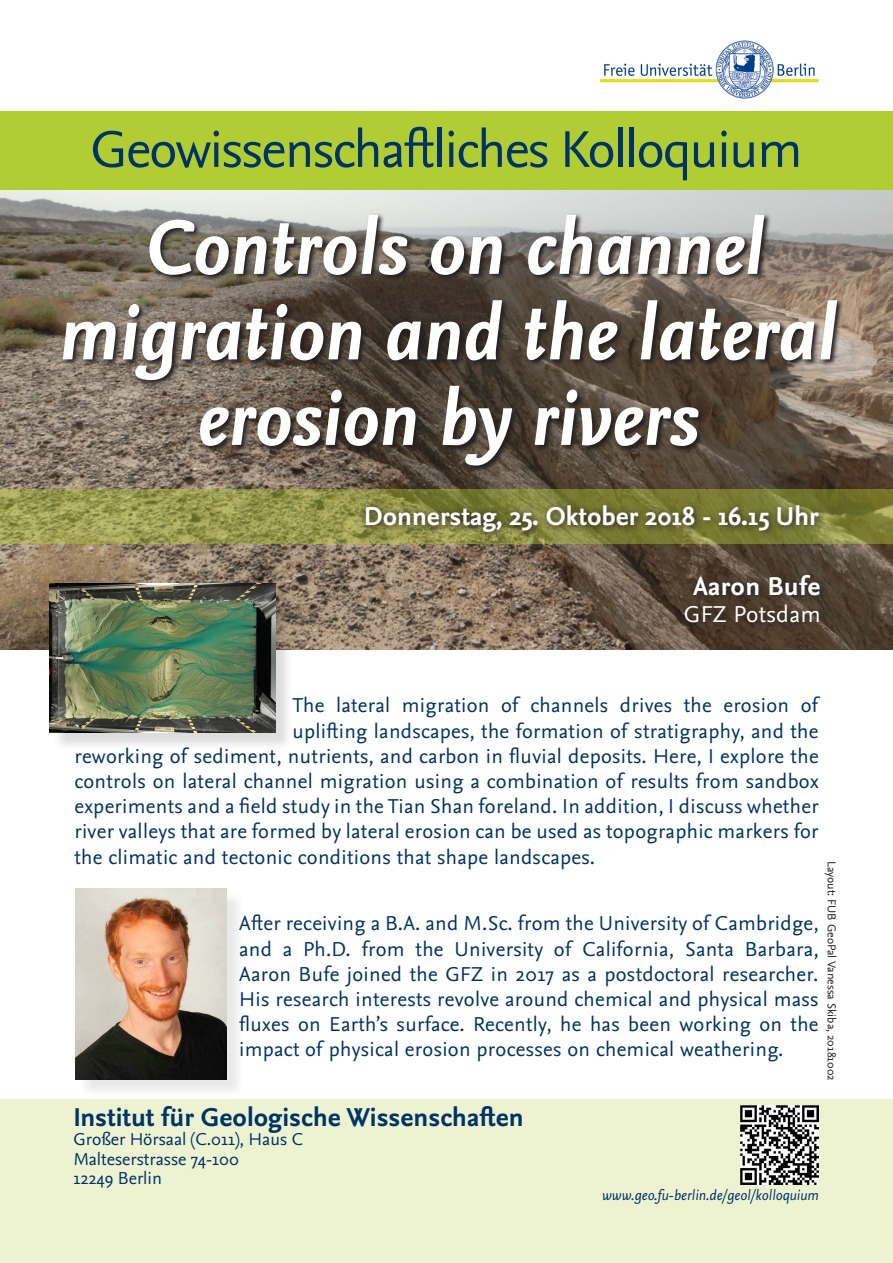
<style>
.page{position:relative;width:893px;height:1263px;background:#fff}
.page>*{position:absolute;margin:0;border:0;box-sizing:border-box;transform-origin:0 0}
.Headline{font:italic 700 81px/85.5px "Nexus Sans Pro";color:#fff;text-align:center}
.Headline-2{font:54px "Nexus Sans Pro";letter-spacing:-.03em;color:#036}
.Unterzeile{font:700 27px "Nexus Sans Pro";color:#036}
.Unterzeile-2{font:700 27px "Nexus Sans Pro";color:#fff}
.Headline-3{font:700 27px "Nexus Sans Pro";letter-spacing:.01em;color:#fff}
.Headline-4{font:24px "Nexus Sans Pro";letter-spacing:.01em;color:#fff}
.Headline-5{font:21px/25.2px "Nexus Sans Pro";letter-spacing:.015em;color:#036;text-align:justify}
.Unterzeile-3{font:18px "Nexus Sans Pro";color:#036}
.Unterzeile-4{font:italic 15px "Nexus Sans Pro";color:#036}
.t1{font:12px "Nexus Sans Pro";color:#231f20}
</style>
<div class="page">
<img style="left:600px;top:40px;width:219px;height:59px">
<img style="left:0;top:190px;width:893px;height:459px">
<svg style="left:0;top:489px;width:893px;height:54px;background:#909248"></svg>
<svg style="left:359px;top:499px;width:469px;height:42px;background:#737437"></svg>
<svg style="left:61px;top:213px;width:783px;height:260px;background:#62584f"></svg>
<div style="left:0;top:1099px;width:893px;height:164px;background:#edf3d1"></div>
<div style="left:0;top:111px;width:893px;height:78px;background:#b2cc33"></div>
<svg style="left:681px;top:569px;width:150px;height:64px;background:#493a2d"></svg>
<img style="left:740px;top:1106px;width:79px;height:78px">
<div style="left:52px;top:586px;width:242px;height:165px;background:#231f20;opacity:.15"></div>
<img style="left:50px;top:584px;width:225px;height:148px">
<div style="left:78px;top:891px;width:167px;height:207px;background:#231f20;opacity:.1"></div>
<img style="left:75px;top:889px;width:151px;height:190px">
<p class="Headline-2" style="left:90px;top:109px;width:714px">Geowissenschaftliches Kolloquium</p>
<p class="Headline" style="left:58px;top:201px;width:779px">Controls on channel migration and the lateral erosion by rivers</p>
<p class="Unterzeile-2" style="left:364px;top:496px;width:456px">Donnerstag, 25. Oktober 2018 - 16.15 Uhr</p>
<p class="Headline-3" style="left:693px;top:565px;width:129px">Aaron Bufe</p>
<p class="Headline-4" style="left:684px;top:596px;width:138px">GFZ Potsdam</p>
<p class="Headline-5" style="left:292px;top:692px;width:527px">The lateral migration of channels drives the erosion of</p>
<p class="Headline-5" style="left:292px;top:717px;width:528px">uplifting landscapes, the formation of stratigraphy, and the</p>
<p class="Headline-5" style="left:74px;top:742px;width:746px">reworking of sediment, nutrients, and carbon in fluvial deposits. Here, I explore the</p>
<p class="Headline-5" style="left:74px;top:767px;width:746px">controls on lateral channel migration using a combination of results from sandbox</p>
<p class="Headline-5" style="left:74px;top:793px;width:746px">experiments and a field study in the Tian Shan foreland. In addition, I discuss whether</p>
<p class="Headline-5" style="left:74px;top:818px;width:746px">river valleys that are formed by lateral erosion can be used as topographic markers for</p>
<p class="Headline-5" style="left:74px;top:843px;width:522px">the climatic and tectonic conditions that shape landscapes.</p>
<p class="t1" style="left:841px;top:861px;width:222px;rotate:90deg">Layout: FUB GeoPal Vanessa Skiba, 20181002</p>
<p class="Headline-5" style="left:239px;top:910px;width:581px">After receiving a B.A. and M.Sc. from the University of Cambridge, and a Ph.D. from the University of California, Santa Barbara, Aaron Bufe joined the GFZ in 2017 as a postdoctoral researcher.<br>His research interests revolve around chemical and physical mass fluxes on Earth’s surface. Recently, he has been working on the impact of physical erosion processes on chemical weathering.</p>
<p class="Unterzeile" style="left:73px;top:1097px;width:452px">Institut für Geologische Wissenschaften</p>
<p class="Unterzeile-3" style="left:73px;top:1126px;width:231px">Großer Hörsaal (C.011), Haus C</p>
<p class="Unterzeile-3" style="left:73px;top:1145px;width:167px">Malteserstrasse 74-100</p>
<p class="Unterzeile-3" style="left:73px;top:1165px;width:90px">12249 Berlin</p>
<p class="Unterzeile-4" style="left:602px;top:1184px;width:218px">www.geo.fu-berlin.de/geol/kolloquium</p>
</div>
